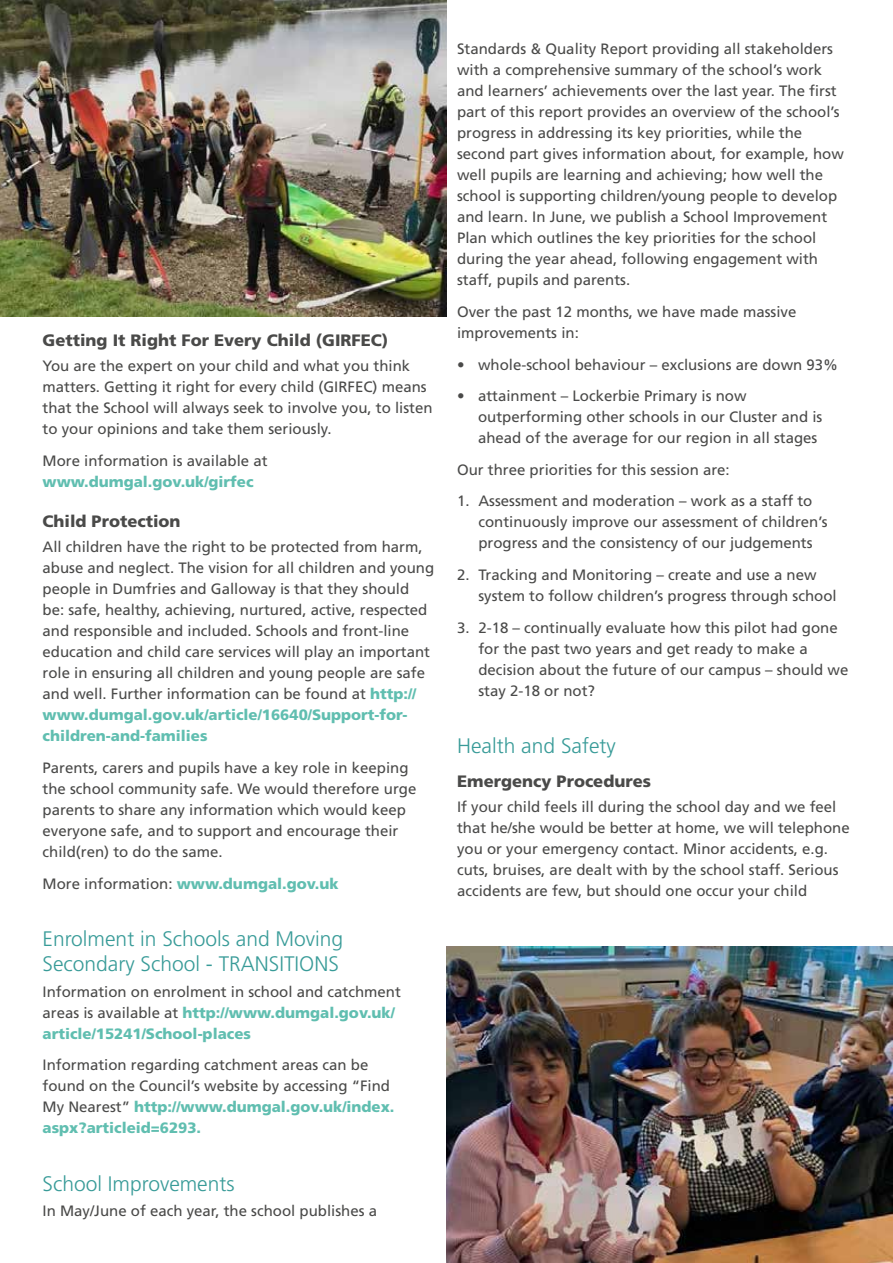
<style>
.page{position:relative;width:893px;height:1263px;background:#fff}
.page>*{position:absolute;margin:0;border:0;box-sizing:border-box;transform-origin:0 0}
.t1{font:300 21px/25.5px "Frutiger";color:#389b98}
.t2{font:900 16.5px "Frutiger";color:#4a4a49}
.t3{font:15px/21px "Frutiger";color:#4a4a49}
.t4{font:900 15px "Frutiger";color:#60beb0}
.s1{font-weight:900;color:#60beb0}
.s2{font-weight:400;color:#4a4a49}
</style>
<div class="page">
<img style="left:0;top:0;width:446px;height:316px">
<img style="left:446px;top:946px;width:447px;height:317px">
<p class="t2" style="left:43px;top:330px;width:347px">Getting It Right For Every Child (GIRFEC)</p>
<p class="t3" style="left:43px;top:355px;width:392px">You are the expert on your child and what you think matters. Getting it right for every child (GIRFEC) means that the School will always seek to involve you, to listen to your opinions and take them seriously.</p>
<p class="t3" style="left:43px;top:450px;width:227px">More information is available at</p>
<p class="t4" style="left:43px;top:472px;width:213px">www.dumgal.gov.uk/girfec</p>
<p class="t2" style="left:43px;top:511px;width:140px">Child Protection</p>
<p class="t3" style="left:43px;top:536px;width:393px">All children have the right to be protected from harm, abuse and neglect. The vision for all children and young people in Dumfries and Galloway is that they should be: safe, healthy, achieving, nurtured, active, respected and responsible and included. Schools and front-line education and child care services will play an important role in ensuring all children and young people are safe and well. Further information can be found at <span class="s1">http:// www.dumgal.gov.uk/article/16640/Support-for&shy;children-and-families</span></p>
<p class="t3" style="left:43px;top:757px;width:375px">Parents, carers and pupils have a key role in keeping the school community safe. We would therefore urge parents to share any information which would keep everyone safe, and to support and encourage their child(ren) to do the same.</p>
<p class="t4" style="left:43px;top:874px;width:298px"><span class="s2">More information:</span> www.dumgal.gov.uk</p>
<h1 class="t1" style="left:43px;top:926px;width:302px">Enrolment in Schools and Moving<br>Secondary School - TRANSITIONS</h1>
<p class="t3" style="left:43px;top:981px;width:360px">Information on enrolment in school and catchment areas is available at <span class="s1">http://www.dumgal.gov.uk/ article/15241/School-places</span></p>
<p class="t3" style="left:43px;top:1054px;width:354px">Information regarding catchment areas can be found on the Council’s website by accessing “Find My Nearest” <span class="s1">http://www.dumgal.gov.uk/index. aspx?articleid=6293.</span></p>
<h1 class="t1" style="left:43px;top:1171px;width:194px">School Improvements</h1>
<p class="t3" style="left:43px;top:1200px;width:336px">In May/June of each year, the school publishes a</p>
<p class="t3" style="left:457px;top:38px;width:388px">Standards &amp; Quality Report providing all stakeholders with a comprehensive summary of the school’s work and learners’ achievements over the last year. The first part of this report provides an overview of the school’s progress in addressing its key priorities, while the second part gives information about, for example, how well pupils are learning and achieving; how well the school is supporting children/young people to develop and learn. In June, we publish a School Improvement Plan which outlines the key priorities for the school during the year ahead, following engagement with staff, pupils and parents.</p>
<p class="t3" style="left:457px;top:301px;width:341px">Over the past 12 months, we have made massive improvements in:</p>
<p class="t3" style="left:457px;top:354px;width:383px">• whole-school behaviour – exclusions are down 93%</p>
<p class="t3" style="left:478px;top:385px;width:346px;text-indent:-21px">• attainment – Lockerbie Primary is now outperforming other schools in our Cluster and is ahead of the average for our region in all stages</p>
<p class="t3" style="left:457px;top:459px;width:274px">Our three priorities for this session are:</p>
<p class="t3" style="left:478px;top:491px;width:351px;text-indent:-21px">1. Assessment and moderation – work as a staff to continuously improve our assessment of children’s progress and the consistency of our judgements</p>
<p class="t3" style="left:478px;top:564px;width:360px;text-indent:-21px">2. Tracking and Monitoring – create and use a new system to follow children’s progress through school</p>
<p class="t3" style="left:478px;top:617px;width:372px;text-indent:-21px">3. 2-18 – continually evaluate how this pilot had gone for the past two years and get ready to make a decision about the future of our campus – should we stay 2-18 or not?</p>
<h1 class="t1" style="left:457px;top:733px;width:160px">Health and Safety</h1>
<p class="t2" style="left:457px;top:771px;width:195px">Emergency Procedures</p>
<p class="t3" style="left:457px;top:796px;width:394px">If your child feels ill during the school day and we feel that he/she would be better at home, we will telephone you or your emergency contact. Minor accidents, e.g. cuts, bruises, are dealt with by the school staff. Serious accidents are few, but should one occur your child</p>
</div>
